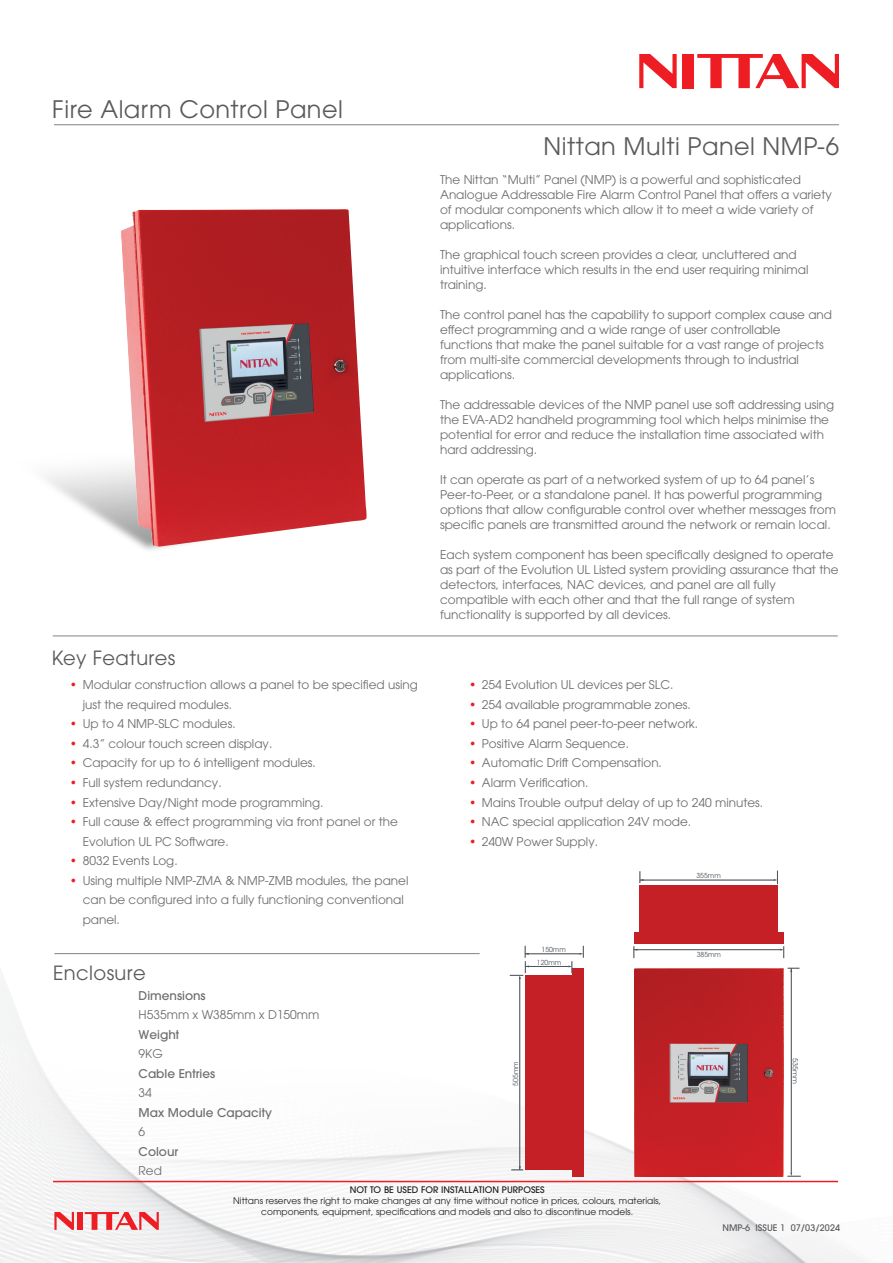
<style>
.page{position:relative;width:893px;height:1263px;background:#fff}
.page>*{position:absolute;margin:0;border:0;box-sizing:border-box;transform-origin:0 0}
.t1{font:24px "ITC Avant Garde Pro";letter-spacing:.02em;color:#5a5a5d}
.t2{font:19.5px "ITC Avant Garde Pro";letter-spacing:.02em;color:#5a5a5d}
.t3{font:12px/15px "ITC Avant Garde Pro";color:#6c6d70}
.t4{font:500 12px "ITC Avant Garde Pro";color:#6c6d70}
.t5{font:9px/10.8px "ITC Avant Garde Pro";letter-spacing:.005em;color:#231f20;text-align:center}
.t6{font:500 9px "ITC Avant Garde Pro";letter-spacing:.005em;color:#231f20}
.t7{font:500 9px "ITC Avant Garde Pro";letter-spacing:.005em;color:#5a5a5d}
.t8{font:6.9px/12.5px "ITC Avant Garde Pro";color:#4b5157}
.t9{font:6.9px "ITC Avant Garde Pro";color:#4b5157;scale:1.07 1}
.s1{color:#ee1d23}
</style>
<div class="page">
<svg style="left:0;top:931px;width:839px;height:281px"></svg>
<svg style="left:0;top:1212px;width:867px;height:51px"></svg>
<hr style="left:53px;top:1181px;width:785px;height:1px;background:#ee1d23">
<img style="left:121px;top:209px;width:246px;height:338px">
<div style="left:682px;top:54px;width:11px;height:34px;background:#ee1d23"></div>
<svg style="left:639px;top:54px;width:38px;height:34px"></svg>
<svg style="left:697px;top:54px;width:142px;height:34px"></svg>
<hr style="left:54px;top:124px;width:785px;height:1px;background:#808285">
<hr style="left:53px;top:636px;width:785px;height:1px;background:#808285">
<hr style="left:54px;top:953px;width:426px;height:1px;background:#808285">
<div style="left:634px;top:932px;width:150px;height:11px;background:#c52026"></div>
<div style="left:639px;top:885px;width:139px;height:46px;background:#c52026"></div>
<div style="left:572px;top:968px;width:12px;height:208px;background:#c52026"></div>
<div style="left:525px;top:975px;width:47px;height:195px;background:#c52026"></div>
<hr style="left:519px;top:977px;width:1px;height:193px;background:#4b5157">
<svg style="left:511px;top:1166px;width:12px;height:5px"></svg>
<hr style="left:791px;top:968px;width:1px;height:204px;background:#4b5157">
<svg style="left:788px;top:968px;width:11px;height:4px"></svg>
<svg style="left:787px;top:1172px;width:14px;height:5px"></svg>
<hr style="left:634px;top:949px;width:146px;height:1px;background:#4b5157">
<svg style="left:634px;top:946px;width:3px;height:12px"></svg>
<hr style="left:640px;top:880px;width:134px;height:1px;background:#4b5157">
<svg style="left:640px;top:871px;width:3px;height:12px"></svg>
<svg style="left:774px;top:871px;width:4px;height:13px"></svg>
<svg style="left:780px;top:946px;width:4px;height:12px"></svg>
<hr style="left:525px;top:953px;width:55px;height:1px;background:#4b5157">
<svg style="left:580px;top:946px;width:4px;height:12px"></svg>
<hr style="left:525px;top:966px;width:44px;height:1px;background:#4b5157">
<svg style="left:510px;top:946px;width:19px;height:33px"></svg>
<svg style="left:568px;top:961px;width:5px;height:12px"></svg>
<img style="left:634px;top:968px;width:149px;height:208px">
<h1 class="t1" style="left:52px;top:94px;width:292px">Fire Alarm Control Panel</h1>
<h2 class="t2" style="left:52px;top:646px;width:125px">Key Features</h2>
<p class="t3" style="left:83px;top:675px;width:337px;line-height:19.5px;text-indent:-13px"><span class="s1">•</span> Modular construction allows a panel to be specified using just the required modules.</p>
<p class="t3" style="left:70px;top:716px;width:167px"><span class="s1">•</span> Up to 4 NMP-SLC modules.</p>
<p class="t3" style="left:70px;top:736px;width:204px"><span class="s1">•</span> 4.3” colour touch screen display.</p>
<p class="t3" style="left:70px;top:755px;width:247px"><span class="s1">•</span> Capacity for up to 6 intelligent modules.</p>
<p class="t3" style="left:70px;top:775px;width:153px"><span class="s1">•</span> Full system redundancy.</p>
<p class="t3" style="left:70px;top:794px;width:255px"><span class="s1">•</span> Extensive Day/Night mode programming.</p>
<p class="t3" style="left:83px;top:812px;width:317px;line-height:19.5px;text-indent:-13px"><span class="s1">•</span> Full cause &amp; effect programming via front panel or the<br>Evolution UL PC Software.</p>
<p class="t3" style="left:70px;top:853px;width:109px"><span class="s1">•</span> 8032 Events Log.</p>
<p class="t3" style="left:83px;top:870px;width:327px;line-height:19.5px;text-indent:-13px"><span class="s1">•</span> Using multiple NMP-ZMA &amp; NMP-ZMB modules, the panel can be configured into a fully functioning conventional panel.</p>
<h2 class="t2" style="left:53px;top:961px;width:94px">Enclosure</h2>
<p class="t4" style="left:139px;top:987px;width:69px">Dimensions</p>
<p class="t3" style="left:139px;top:1007px;width:182px">H535mm x W385mm x D150mm</p>
<p class="t4" style="left:139px;top:1026px;width:42px">Weight</p>
<p class="t3" style="left:139px;top:1046px;width:26px">9KG</p>
<p class="t4" style="left:139px;top:1065px;width:78px">Cable Entries</p>
<p class="t3" style="left:139px;top:1085px;width:15px">34</p>
<p class="t4" style="left:139px;top:1104px;width:135px">Max Module Capacity</p>
<p class="t3" style="left:139px;top:1124px;width:8px">6</p>
<p class="t4" style="left:139px;top:1143px;width:41px">Colour</p>
<p class="t3" style="left:139px;top:1163px;width:25px">Red</p>
<h1 class="t1" style="left:544px;top:131px;width:297px">Nittan Multi Panel NMP-6</h1>
<p class="t3" style="left:440px;top:172px;width:393px">The Nittan “Multi” Panel (NMP) is a powerful and sophisticated Analogue Addressable Fire Alarm Control Panel that offers a variety of modular components which allow it to meet a wide variety of applications.</p>
<p class="t3" style="left:440px;top:247px;width:370px">The graphical touch screen provides a clear, uncluttered and intuitive interface which results in the end user requiring minimal training.</p>
<p class="t3" style="left:440px;top:307px;width:394px">The control panel has the capability to support complex cause and effect programming and a wide range of user controllable functions that make the panel suitable for a vast range of projects from multi-site commercial developments through to industrial applications.</p>
<p class="t3" style="left:440px;top:397px;width:396px">The addressable devices of the NMP panel use soft addressing using the EVA-AD2 handheld programming tool which helps minimise the potential for error and reduce the installation time associated with hard addressing.</p>
<p class="t3" style="left:440px;top:472px;width:397px">It can operate as part of a networked system of up to 64 panel’s Peer-to-Peer, or a standalone panel. It has powerful programming options that allow configurable control over whether messages from specific panels are transmitted around the network or remain local.</p>
<p class="t3" style="left:440px;top:547px;width:400px">Each system component has been specifically designed to operate as part of the Evolution UL Listed system providing assurance that the detectors, interfaces, NAC devices, and panel are all fully compatible with each other and that the full range of system functionality is supported by all devices.</p>
<p class="t3" style="left:469px;top:677px;width:206px"><span class="s1">•</span> 254 Evolution UL devices per SLC.</p>
<p class="t3" style="left:469px;top:697px;width:223px"><span class="s1">•</span> 254 available programmable zones.</p>
<p class="t3" style="left:469px;top:716px;width:231px"><span class="s1">•</span> Up to 64 panel peer-to-peer network.</p>
<p class="t3" style="left:469px;top:736px;width:161px"><span class="s1">•</span> Positive Alarm Sequence.</p>
<p class="t3" style="left:469px;top:755px;width:194px"><span class="s1">•</span> Automatic Drift Compensation.</p>
<p class="t3" style="left:469px;top:775px;width:121px"><span class="s1">•</span> Alarm Verification.</p>
<p class="t3" style="left:469px;top:794px;width:296px"><span class="s1">•</span> Mains Trouble output delay of up to 240 minutes.</p>
<p class="t3" style="left:469px;top:814px;width:224px"><span class="s1">•</span> NAC special application 24V mode.</p>
<p class="t3" style="left:469px;top:833px;width:131px"><span class="s1">•</span> 240W Power Supply.</p>
<p class="t8" style="left:537px;top:943px;width:30px;text-indent:5px">150mm<br>120mm</p>
<p class="t8" style="left:696px;top:869px;width:26px">355mm</p>
<p class="t8" style="left:697px;top:948px;width:26px">385mm</p>
<p class="t8" style="left:509px;top:1086px;width:26px;rotate:-90deg">505mm</p>
<p class="t9" style="left:800px;top:1058px;width:26px;rotate:90deg">535mm</p>
<p class="t6" style="left:350px;top:1184px;width:197px">NOT TO BE USED FOR INSTALLATION PURPOSES</p>
<p class="t5" style="left:233px;top:1195px;width:430px">Nittans reserves the right to make changes at any time without notice in prices, colours, materials, components, equipment, specifications and models and also to discontinue models.</p>
<p class="t7" style="left:722px;top:1222px;width:119px">NMP-6 ISSUE 1 07/03/2024</p>
</div>
